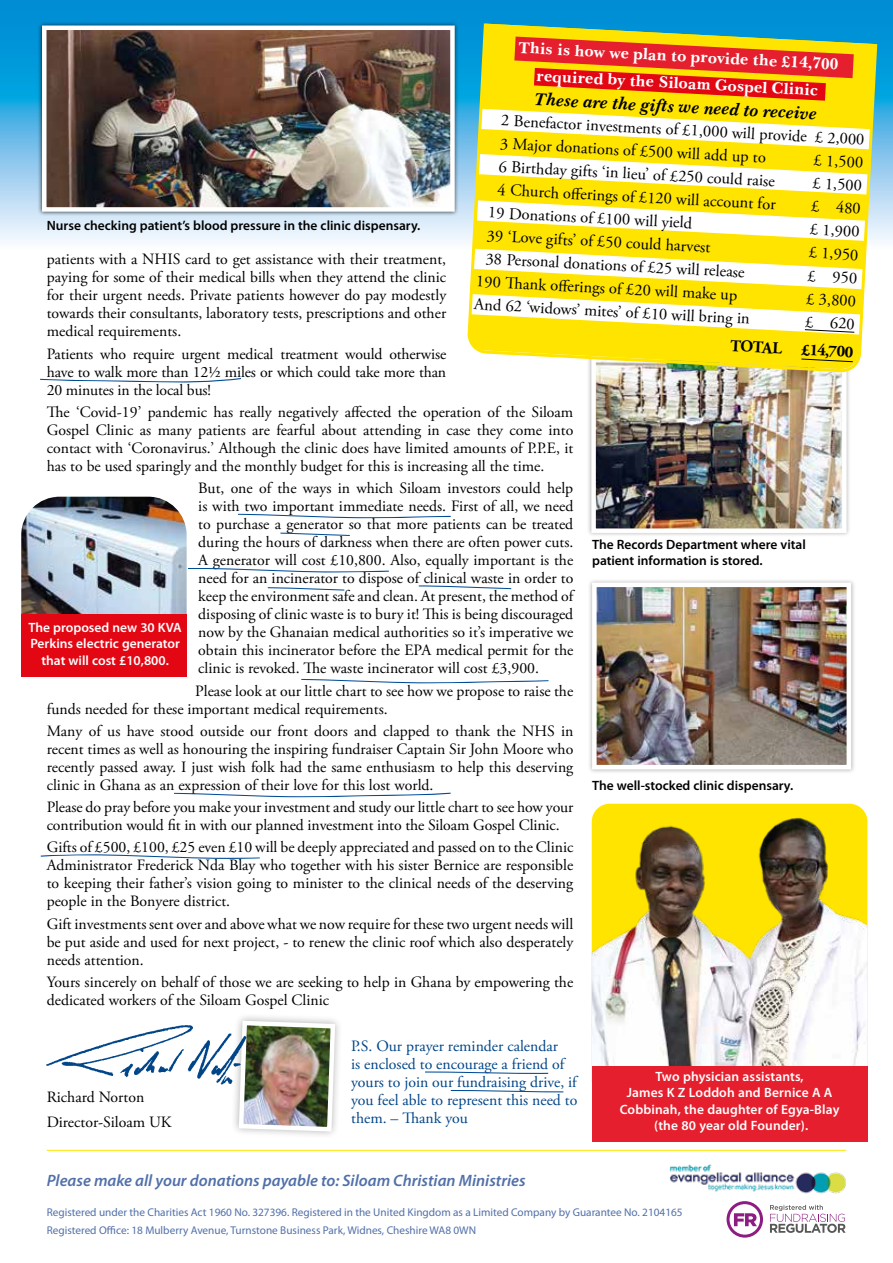
<style>
.page{position:relative;width:893px;height:1263px;background:#fff}
.page>*{position:absolute;margin:0;border:0;box-sizing:border-box;transform-origin:0 0}
.t1{font:italic 700 18px "Baskerville No 2 BT";color:#000}
.t2{font:16.5px/23.1px "Adobe Garamond Pro";color:#000}
.t3{font:700 16.5px/27px "Baskerville No 2 BT";color:#fff;text-align:center}
.t4{font:italic 600 16.5px "Myriad Pro";color:#5170a9}
.t5{font:700 16.5px "Adobe Garamond Pro";color:#000}
.t6{font:15.75px/18px "Adobe Garamond Pro";color:#000;text-align:justify}
.t7{font:15.75px/18px "Adobe Garamond Pro";color:#004588}
.t8{font:600 13.5px/16.5px "Myriad Pro";letter-spacing:.01em;color:#fff;text-align:center}
.t9{font:600 13.5px/16.5px "Myriad Pro";color:#000}
.t10{font:11.25px/18px "Myriad Pro";color:#5170a9}
</style>
<div class="page">
<img style="left:670px;top:1164px;width:176px;height:30px">
<hr style="left:47px;top:1150px;width:799px;height:1px;background:#ffe400">
<svg style="left:726px;top:1201px;width:37px;height:36px"></svg>
<svg style="left:770px;top:1205px;width:76px;height:28px"></svg>
<svg style="left:0;top:0;width:893px;height:242px;background:#56b4e4"></svg>
<div style="left:587px;top:578px;width:269px;height:196px;background:#000;opacity:.3"></div>
<img style="left:597px;top:588px;width:249px;height:176px">
<div style="left:592px;top:583px;width:259px;height:186px;border:4px solid #fff"></div>
<div style="left:37px;top:21px;width:422px;height:195px;background:#000;opacity:.75"></div>
<img style="left:47px;top:31px;width:403px;height:176px">
<div style="left:42px;top:26px;width:413px;height:186px;border:4px solid #fff"></div>
<div style="left:587px;top:341px;width:264px;height:196px;background:#000;opacity:.3"></div>
<img style="left:596px;top:374px;width:246px;height:154px">
<div style="left:591px;top:346px;width:256px;height:187px;border:4px solid #fff"></div>
<img style="left:236px;top:1018px;width:101px;height:116px">
<img style="left:46px;top:1016px;width:214px;height:78px">
<img style="left:21px;top:497px;width:166px;height:118px">
<div style="left:21px;top:615px;width:166px;height:62px;background:#e30613"></div>
<svg style="left:465px;top:22px;width:414px;height:352px"></svg>
<img style="left:592px;top:804px;width:275px;height:262px">
<div style="left:592px;top:1066px;width:275px;height:76px;background:#e51f2d"></div>
<svg style="left:238px;top:513px;width:213px;height:5px"></svg>
<svg style="left:280px;top:532px;width:70px;height:4px"></svg>
<svg style="left:188px;top:568px;width:201px;height:4px"></svg>
<svg style="left:268px;top:587px;width:76px;height:4px"></svg>
<svg style="left:419px;top:585px;width:92px;height:5px"></svg>
<svg style="left:301px;top:678px;width:247px;height:5px"></svg>
<svg style="left:174px;top:792px;width:277px;height:5px"></svg>
<svg style="left:40px;top:854px;width:220px;height:5px"></svg>
<svg style="left:451px;top:1090px;width:112px;height:3px"></svg>
<svg style="left:40px;top:378px;width:201px;height:5px"></svg>
<svg style="left:425px;top:1071px;width:123px;height:3px"></svg>
<p class="t3" style="left:520px;top:34px;width:321px;rotate:3deg">This is how we plan to provide the £14,700 required by the Siloam Gospel Clinic</p>
<p class="t1" style="left:535px;top:88px;width:284px;rotate:3deg">These are the gifts we need to receive</p>
<p class="t2" style="left:502px;top:109px;width:365px;rotate:3deg">2 Benefactor investments of £1,000 will provide £ 2,000<br>3 Major donations of £500 will add up to</p>
<p class="t2" style="left:814px;top:149px;width:51px;rotate:3deg">£ 1,500</p>
<p class="t2" style="left:499px;top:155px;width:278px;rotate:3deg">6 Birthday gifts ‘in lieu’ of £250 could raise</p>
<p class="t2" style="left:813px;top:172px;width:51px;rotate:3deg">£ 1,500</p>
<p class="t2" style="left:498px;top:179px;width:280px;rotate:3deg">4 Church off erings of £120 will account for</p>
<p class="t2" style="left:812px;top:195px;width:51px;rotate:3deg">£ 480</p>
<p class="t2" style="left:489px;top:201px;width:206px;rotate:3deg">19 Donations of £100 will yield</p>
<p class="t9" style="left:47px;top:218px;width:375px">Nurse checking patient’s blood pressure in the clinic dispensary.</p>
<p class="t2" style="left:811px;top:218px;width:51px;rotate:3deg">£ 1,900</p>
<p class="t2" style="left:487px;top:224px;width:225px;rotate:3deg">39 ‘Love gifts’ of £50 could harvest</p>
<p class="t2" style="left:809px;top:241px;width:51px;rotate:3deg">£ 1,950</p>
<p class="t2" style="left:486px;top:247px;width:261px;rotate:3deg">38 Personal donations of £25 will release</p>
<p class="t6" style="left:47px;top:251px;width:401px">patients with a NHIS card to get assistance with their treatment, paying for some of their medical bills when they attend the clinic for their urgent needs. Private patients however do pay modestly towards their consultants, laboratory tests, prescriptions and other medical requirements.</p>
<p class="t6" style="left:47px;top:345px;width:401px">Patients who require urgent medical treatment would otherwise have to walk more than 12½ miles or which could take more than 20 minutes in the local bus!</p>
<p class="t6" style="left:47px;top:404px;width:528px">The ‘Covid-19’ pandemic has really negatively affected the operation of the Siloam Gospel Clinic as many patients are fearful about attending in case they come into contact with ‘Coronavirus.’ Although the clinic does have limited amounts of P.P.E, it has to be used sparingly and the monthly budget for this is increasing all the time.</p>
<p class="t6" style="left:198px;top:480px;width:377px">But, one of the ways in which Siloam investors could help is with two important immediate needs. First of all, we need to purchase a generator so that more patients can be treated during the hours of darkness when there are often power cuts.<br>A generator will cost £10,800. Also, equally important is the need for an incinerator to dispose of clinical waste in order to keep the environment safe and clean. At present, the method of disposing of clinic waste is to bury it! This is being discouraged now by the Ghanaian medical authorities so it’s imperative we obtain this incinerator before the EPA medical permit for the clinic is revoked. The waste incinerator will cost £3,900.</p>
<p class="t6" style="left:47px;top:682px;width:528px;text-indent:149px">Please look at our little chart to see how we propose to raise the funds needed for these important medical requirements.</p>
<p class="t6" style="left:47px;top:722px;width:528px">Many of us have stood outside our front doors and clapped to thank the NHS in recent times as well as honouring the inspiring fundraiser Captain Sir John Moore who recently passed away. I just wish folk had the same enthusiasm to help this deserving clinic in Ghana as an expression of their love for this lost world.</p>
<p class="t6" style="left:47px;top:799px;width:528px">Please do pray before you make your investment and study our little chart to see how your contribution would fit in with our planned investment into the Siloam Gospel Clinic.</p>
<p class="t6" style="left:47px;top:839px;width:528px">Gifts of £500, £100, £25 even £10 will be deeply appreciated and passed on to the Clinic Administrator Frederick Nda Blay who together with his sister Bernice are responsible to keeping their father’s vision going to minister to the clinical needs of the deserving people in the Bonyere district.</p>
<p class="t6" style="left:47px;top:915px;width:528px">Gift investments sent over and above what we now require for these two urgent needs will be put aside and used for next project, - to renew the clinic roof which also desperately needs attention.</p>
<p class="t6" style="left:47px;top:973px;width:528px">Yours sincerely on behalf of those we are seeking to help in Ghana by empowering the dedicated workers of the Siloam Gospel Clinic</p>
<p class="t2" style="left:808px;top:264px;width:51px;rotate:3deg">£ 950</p>
<p class="t2" style="left:477px;top:270px;width:263px;rotate:3deg">190 Th ank off erings of £20 will make up</p>
<p class="t2" style="left:807px;top:287px;width:51px;rotate:3deg">£ 3,800</p>
<p class="t2" style="left:475px;top:293px;width:277px;rotate:3deg">And 62 ‘widows’ mites’ of £10 will bring in</p>
<p class="t2" style="left:806px;top:311px;width:51px;rotate:3deg">£ 620</p>
<p class="t5" style="left:731px;top:336px;width:125px;rotate:3deg">TOTAL £14,700</p>
<p class="t9" style="left:592px;top:536px;width:215px">The Records Department where vital patient information is stored.</p>
<p class="t8" style="left:29px;top:619px;width:155px">The proposed new 30 KVA<br>Perkins electric generator that will cost £10,800.</p>
<p class="t9" style="left:592px;top:778px;width:203px">The well-stocked clinic dispensary.</p>
<p class="t6" style="left:47px;top:1086px;width:126px;line-height:24.5px">Richard Norton<br>Director-Siloam UK</p>
<p class="t7" style="left:351px;top:1038px;width:228px">P.S. Our prayer reminder calendar<br>is enclosed to encourage a friend of yours to join our fundraising drive, if you feel able to represent this need to them. – Thank you</p>
<p class="t8" style="left:620px;top:1068px;width:221px">Two physician assistants,<br>James K Z Loddoh and Bernice A A<br>Cobbinah, the daughter of Egya-Blay (the 80 year old Founder).</p>
<p class="t4" style="left:47px;top:1171px;width:480px">Please make all your donations payable to: Siloam Christian Ministries</p>
<p class="t10" style="left:47px;top:1204px;width:637px">Registered under the Charities Act 1960 No. 327396. Registered in the United Kingdom as a Limited Company by Guarantee No. 2104165<br>Registered Office: 18 Mulberry Avenue, Turnstone Business Park, Widnes, Cheshire WA8 0WN</p>
</div>
